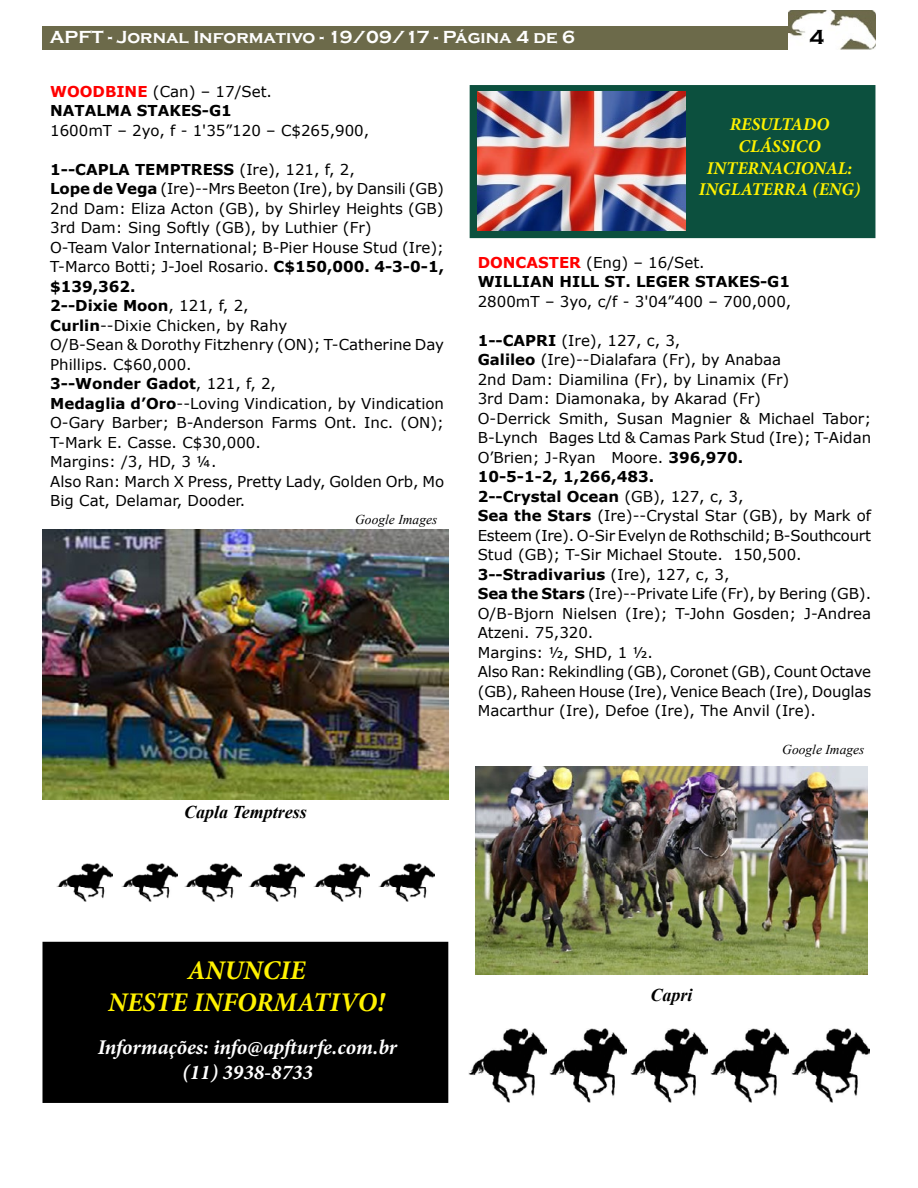
<style>
.page{position:relative;width:918px;height:1188px;background:#fff}
.page>*{position:absolute;margin:0;border:0;box-sizing:border-box;transform-origin:0 0}
.t1{font:italic 700 27px/32.4px "Minion Pro";color:#fff200;text-align:center}
.t2{font:italic 700 21px/25.2px "Minion Pro";letter-spacing:-.005em;color:#fff;text-align:center}
.t3{font:700 21px "Copperplate Gothic";color:#000}
.t4{font:italic 700 18px/21.6px "Minion Pro";color:#fff200;text-align:center}
.t5{font:700 18px "Copperplate Gothic";color:#fff}
.t6{font:italic 700 18px "Times New Roman";color:#000}
.t7{font:15px/19.5px "Verdana";color:#000}
.t8{font:700 15px/19.5px "Verdana";color:#000}
.t9{font:italic 13.5px "Times New Roman";color:#000}
.s1{color:#f00}
.s2{font-weight:400}
.s3{font-weight:700}
</style>
<div class="page">
<div style="left:42px;top:26px;width:747px;height:24px;background:#6c6a4a"></div>
<img style="left:789px;top:10px;width:86px;height:40px">
<img style="left:57px;top:863px;width:56px;height:39px">
<img style="left:121px;top:863px;width:57px;height:39px">
<img style="left:185px;top:863px;width:56px;height:39px">
<img style="left:249px;top:863px;width:56px;height:39px">
<img style="left:313px;top:863px;width:56px;height:39px">
<img style="left:378px;top:863px;width:56px;height:39px">
<img style="left:469px;top:1028px;width:77px;height:75px">
<img style="left:549px;top:1028px;width:78px;height:75px">
<img style="left:630px;top:1028px;width:78px;height:75px">
<img style="left:711px;top:1028px;width:77px;height:75px">
<img style="left:792px;top:1028px;width:77px;height:75px">
<div style="left:470px;top:85px;width:405px;height:153px;background:#0c503e"></div>
<img style="left:477px;top:92px;width:208px;height:139px">
<div style="left:43px;top:943px;width:405px;height:159px;background:#000"></div>
<div style="left:42px;top:942px;width:406px;height:161px;border:2px solid #000"></div>
<img style="left:42px;top:529px;width:406px;height:270px">
<img style="left:476px;top:767px;width:391px;height:208px">
<p class="t5" style="left:50px;top:27px;width:527px">APFT - Jornal Informativo - 19/09/17 - Página 4 de 6</p>
<h2 class="t3" style="left:809px;top:25px;width:16px">4</h2>
<p class="t8" style="left:50px;top:81px;width:223px"><span class="s1">WOODBINE</span> <span class="s2">(Can) – 17/Set.<br></span>NATALMA STAKES-G1</p>
<p class="t7" style="left:50px;top:120px;width:321px">1600mT – 2yo, f - 1'35”120 – C$265,900,</p>
<p class="t7" style="left:50px;top:159px;width:395px"><span class="s3">1--CAPLA TEMPTRESS</span> (Ire), 121, f, 2,<br><span class="s3">Lope de Vega</span> (Ire)--Mrs Beeton (Ire), by Dansili (GB)<br>2nd Dam: Eliza Acton (GB), by Shirley Heights (GB)<br>3rd Dam: Sing Softly (GB), by Luthier (Fr)<br>O-Team Valor International; B-Pier House Stud (Ire); T-Marco Botti; J-Joel Rosario. <span class="s3">C$150,000. 4-3-0-1, $139,362.<br>2--Dixie Moon</span>, 121, f, 2,<br><span class="s3">Curlin</span>--Dixie Chicken, by Rahy<br>O/B-Sean &amp; Dorothy Fitzhenry (ON); T-Catherine Day Phillips. C$60,000.<br><span class="s3">3--Wonder Gadot</span>, 121, f, 2,<br><span class="s3">Medaglia d’Oro</span>--Loving Vindication, by Vindication O-Gary Barber; B-Anderson Farms Ont. Inc. (ON); T-Mark E. Casse. C$30,000.<br>Margins: /3, HD, 3 ¼.<br>Also Ran: March X Press, Pretty Lady, Golden Orb, Mo Big Cat, Delamar, Dooder.</p>
<p class="t9" style="left:355px;top:510px;width:84px">Google Images</p>
<p class="t6" style="left:184px;top:799px;width:124px">Capla Temptress</p>
<p class="t4" style="left:699px;top:113px;width:163px">RESULTADO<br>CLÁSSICO<br>INTERNACIONAL:<br>INGLATERRA (ENG)</p>
<p class="t8" style="left:478px;top:252px;width:314px"><span class="s1">DONCASTER</span> <span class="s2">(Eng) – 16/Set.<br></span>WILLIAN HILL ST. LEGER STAKES-G1</p>
<p class="t7" style="left:478px;top:291px;width:315px">2800mT – 3yo, c/f - 3'04”400 – 700,000,</p>
<p class="t7" style="left:478px;top:330px;width:395px"><span class="s3">1--CAPRI</span> (Ire), 127, c, 3,<br><span class="s3">Galileo</span> (Ire)--Dialafara (Fr), by Anabaa<br>2nd Dam: Diamilina (Fr), by Linamix (Fr)<br>3rd Dam: Diamonaka, by Akarad (Fr)<br>O-Derrick Smith, Susan Magnier &amp; Michael Tabor; B-Lynch Bages Ltd &amp; Camas Park Stud (Ire); T-Aidan O’Brien; J-Ryan Moore. <span class="s3">396,970.<br>10-5-1-2, 1,266,483.<br>2--Crystal Ocean</span> (GB), 127, c, 3,<br><span class="s3">Sea the Stars</span> (Ire)--Crystal Star (GB), by Mark of Esteem (Ire). O-Sir Evelyn de Rothschild; B-Southcourt Stud (GB); T-Sir Michael Stoute. 150,500.<br><span class="s3">3--Stradivarius</span> (Ire), 127, c, 3,<br><span class="s3">Sea the Stars</span> (Ire)--Private Life (Fr), by Bering (GB).<br>O/B-Bjorn Nielsen (Ire); T-John Gosden; J-Andrea Atzeni. 75,320.<br>Margins: ½, SHD, 1 ½.<br>Also Ran: Rekindling (GB), Coronet (GB), Count Octave (GB), Raheen House (Ire), Venice Beach (Ire), Douglas Macarthur (Ire), Defoe (Ire), The Anvil (Ire).</p>
<p class="t9" style="left:782px;top:741px;width:84px">Google Images</p>
<h1 class="t1" style="left:108px;top:954px;width:278px">ANUNCIE<br>NESTE INFORMATIVO!</h1>
<h2 class="t2" style="left:98px;top:1034px;width:301px">Informações: info@apfturfe.com.br (11) 3938-8733</h2>
<p class="t6" style="left:650px;top:982px;width:44px">Capri</p>
</div>
